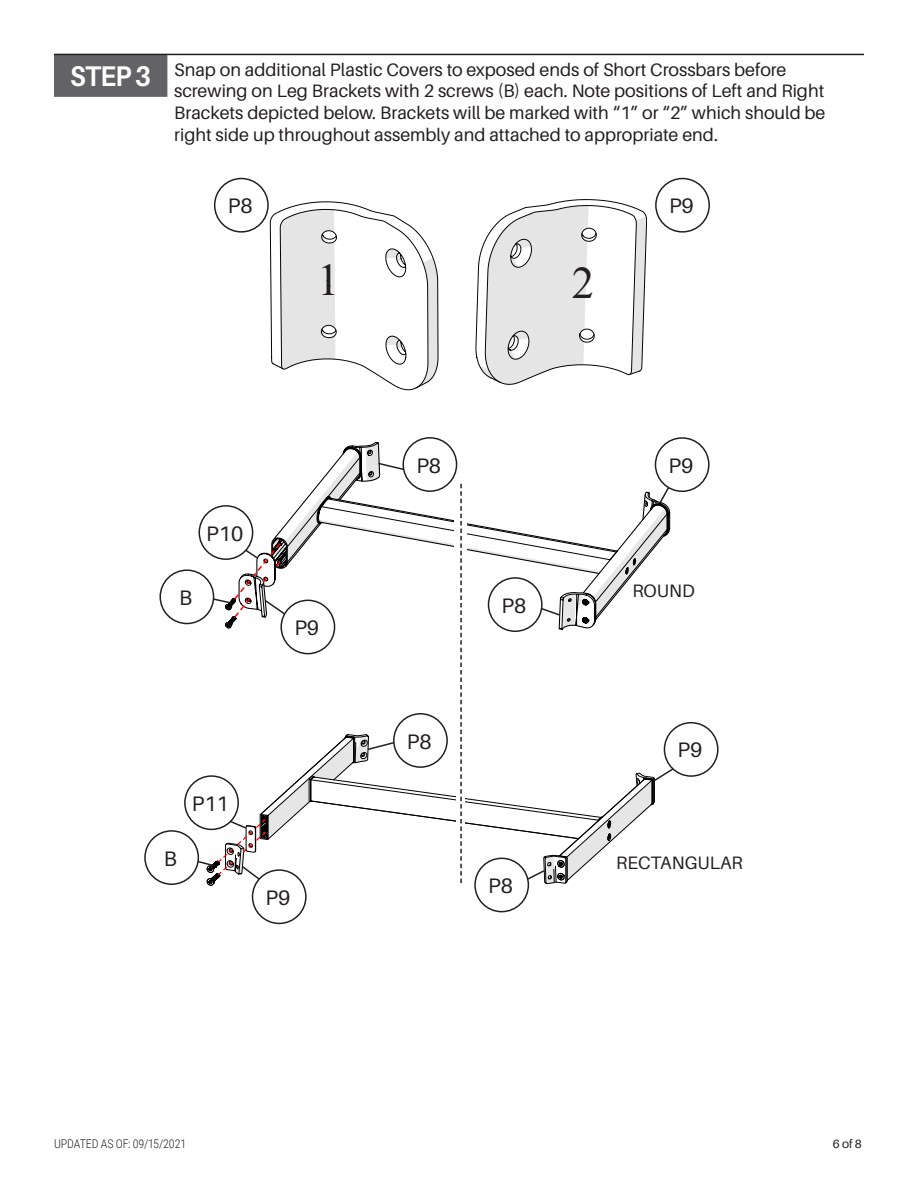
<style>
.page{position:relative;width:918px;height:1188px;background:#fff}
.page>*{position:absolute;margin:0;border:0;box-sizing:border-box;transform-origin:0 0}
.t1{font:45px "Times New Roman";color:#231f20}
.Section_Title_Headin{font:700 28.5px "Aileron";color:#fff;scale:.9 1}
.t2{font:21px "Aileron";color:#231f20}
.t3{font:18px/21.6px "Aileron";color:#231f20}
.Version{font:300 12px "Roboto Condensed";letter-spacing:-.005em;color:#231f20}
.parts_needed_center{font:12px "Aileron";color:#231f20}
</style>
<div class="page">
<div style="left:54px;top:54px;width:113px;height:43px;background:#636366;border:2px solid #636366"></div>
<hr style="left:54px;top:54px;width:810px;height:1px;background:#231f20">
<div style="left:655px;top:437px;width:55px;height:55px;border:2px solid #231f20;border-radius:50%"></div>
<div style="left:159px;top:569px;width:55px;height:55px;border:2px solid #231f20;border-radius:50%"></div>
<svg style="left:185px;top:776px;width:53px;height:53px"></svg>
<div style="left:144px;top:830px;width:55px;height:55px;border:2px solid #231f20;border-radius:50%"></div>
<div style="left:664px;top:722px;width:55px;height:55px;border:2px solid #231f20;border-radius:50%"></div>
<svg style="left:192px;top:199px;width:485px;height:726px"></svg>
<div style="left:215px;top:179px;width:53px;height:53px;background:#fff;border-radius:50%"></div>
<div style="left:214px;top:178px;width:55px;height:55px;border:2px solid #231f20;border-radius:50%"></div>
<div style="left:656px;top:179px;width:53px;height:53px;background:#fff;border-radius:50%"></div>
<div style="left:655px;top:178px;width:55px;height:55px;border:2px solid #231f20;border-radius:50%"></div>
<p class="Section_Title_Headin" style="left:70px;top:61px;width:92px">STEP 3</p>
<p class="t3" style="left:174px;top:59px;width:653px">Snap on additional Plastic Covers to exposed ends of Short Crossbars before screwing on Leg Brackets with 2 screws (B) each. Note positions of Left and Right Brackets depicted below. Brackets will be marked with “1” or “2” which should be right side up throughout assembly and attached to appropriate end.</p>
<p class="t2" style="left:228px;top:194px;width:26px">P8</p>
<p class="t2" style="left:669px;top:194px;width:26px">P9</p>
<p class="t1" style="left:317px;top:248px;width:24px">1</p>
<p class="t1" style="left:572px;top:251px;width:24px">2</p>
<p class="t2" style="left:206px;top:522px;width:38px">P10</p>
<p class="t2" style="left:179px;top:586px;width:15px">B</p>
<p class="t2" style="left:294px;top:616px;width:26px">P9</p>
<p class="t2" style="left:164px;top:847px;width:15px">B</p>
<p class="t2" style="left:192px;top:792px;width:38px">P11</p>
<p class="t2" style="left:266px;top:886px;width:26px">P9</p>
<p class="t2" style="left:416px;top:454px;width:26px">P8</p>
<p class="t2" style="left:407px;top:730px;width:26px">P8</p>
<p class="t2" style="left:502px;top:594px;width:26px">P8</p>
<p class="t2" style="left:488px;top:874px;width:26px">P8</p>
<p class="t2" style="left:669px;top:454px;width:26px">P9</p>
<p class="t3" style="left:633px;top:580px;width:64px">ROUND</p>
<p class="t2" style="left:678px;top:739px;width:26px">P9</p>
<p class="t3" style="left:616px;top:852px;width:128px">RECTANGULAR</p>
<p class="Version" style="left:54px;top:1135px;width:134px">UPDATED AS OF: 09/15/2021</p>
<p class="parts_needed_center" style="left:833px;top:1137px;width:31px">6 of 8</p>
</div>
